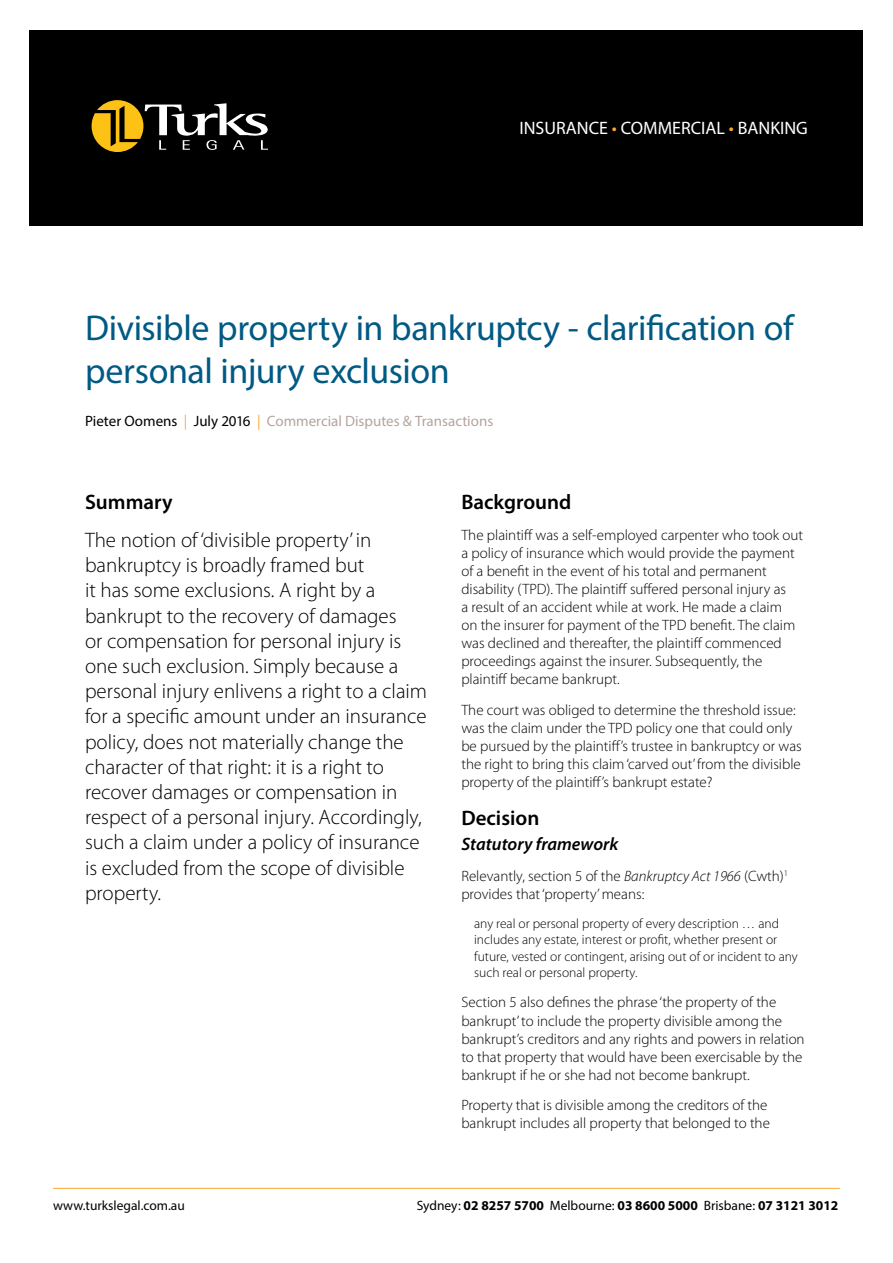
<style>
.page{position:relative;width:893px;height:1263px;background:#fff}
.page>*{position:absolute;margin:0;border:0;box-sizing:border-box;transform-origin:0 0}
.t1{font:36px/43.2px "Myriad Pro";letter-spacing:-.01em;color:#005a84}
.t2{font:300 21px/25.2px "Myriad Pro";color:#000}
.t3{font:600 21px "Myriad Pro";color:#000}
.t4{font:18px "Myriad Pro";color:#fff}
.t5{font:italic 600 18px "Myriad Pro";color:#000}
.t6{font:300 15px/18px "Myriad Pro";color:#000}
.t7{font:15px "Myriad Pro";color:#b4a59f}
.t8{font:300 13.5px/16.2px "Myriad Pro";color:#000}
.t9{font:700 13.5px "Myriad Pro";color:#000}
.t10{font:13.5px "Myriad Pro";color:#000}
.s1{color:#faa831}
.s2{color:#000}
.s3{color:#fbaf34}
.s4{font-style:italic}
.s5{font-weight:400}
</style>
<div class="page">
<div style="left:30px;top:30px;width:833px;height:195px;background:#000"></div>
<hr style="left:53px;top:1188px;width:787px;height:1px;background:#faa831">
<svg style="left:92px;top:100px;width:176px;height:52px"></svg>
<p class="t4" style="left:519px;top:116px;width:290px">INSURANCE <span class="s1">•</span> COMMERCIAL <span class="s1">•</span> BANKING</p>
<h1 class="t1" style="left:85px;top:306px;width:710px">Divisible property in bankruptcy - clarification of personal injury exclusion</h1>
<p class="t7" style="left:85px;top:411px;width:410px"><span class="s2">Pieter Oomens</span> <span class="s3">|</span> <span class="s2">July 2016</span> <span class="s3">|</span> Commercial Disputes &amp; Transactions</p>
<h2 class="t3" style="left:85px;top:490px;width:89px">Summary</h2>
<p class="t2" style="left:85px;top:528px;width:344px">The notion of ‘divisible property’ in bankruptcy is broadly framed but<br>it has some exclusions. A right by a bankrupt to the recovery of damages<br>or compensation for personal injury is one such exclusion. Simply because a personal injury enlivens a right to a claim for a specific amount under an insurance policy, does not materially change the character of that right: it is a right to recover damages or compensation in respect of a personal injury. Accordingly, such a claim under a policy of insurance is excluded from the scope of divisible property.</p>
<h2 class="t3" style="left:461px;top:490px;width:111px">Background</h2>
<p class="t6" style="left:461px;top:526px;width:343px">The plaintiff was a self-employed carpenter who took out a policy of insurance which would provide the payment of a benefit in the event of his total and permanent disability (TPD). The plaintiff suffered personal injury as<br>a result of an accident while at work. He made a claim<br>on the insurer for payment of the TPD benefit. The claim was declined and thereafter, the plaintiff commenced proceedings against the insurer. Subsequently, the plaintiff became bankrupt.</p>
<p class="t6" style="left:461px;top:701px;width:342px">The court was obliged to determine the threshold issue: was the claim under the TPD policy one that could only be pursued by the plaintiff’s trustee in bankruptcy or was the right to bring this claim ‘carved out’ from the divisible property of the plaintiff’s bankrupt estate?</p>
<h2 class="t3" style="left:461px;top:806px;width:79px">Decision</h2>
<p class="t5" style="left:461px;top:833px;width:158px">Statutory framework</p>
<p class="t6" style="left:461px;top:867px;width:328px">Relevantly, section 5 of the <span class="s4">Bankruptcy Act 1966</span> (Cwth)<sup>1 </sup>provides that ‘property’ means:</p>
<p class="t8" style="left:474px;top:916px;width:325px">any real or personal property of every description … and includes any estate, interest or profit, whether present or future, vested or contingent, arising out of or incident to any such real or personal property.</p>
<p class="t6" style="left:461px;top:994px;width:345px">Section 5 also defines the phrase ‘the property of the bankrupt’ to include the property divisible among the bankrupt’s creditors and any rights and powers in relation to that property that would have been exercisable by the bankrupt if he or she had not become bankrupt.</p>
<p class="t6" style="left:461px;top:1096px;width:310px">Property that is divisible among the creditors of the bankrupt includes all property that belonged to the</p>
<p class="t10" style="left:53px;top:1197px;width:133px">www.turkslegal.com.au</p>
<p class="t9" style="left:417px;top:1196px;width:423px"><span class="s5">Sydney:</span> 02 8257 5700 <span class="s5">Melbourne:</span> 03 8600 5000 <span class="s5">Brisbane:</span> 07 3121 3012</p>
</div>
